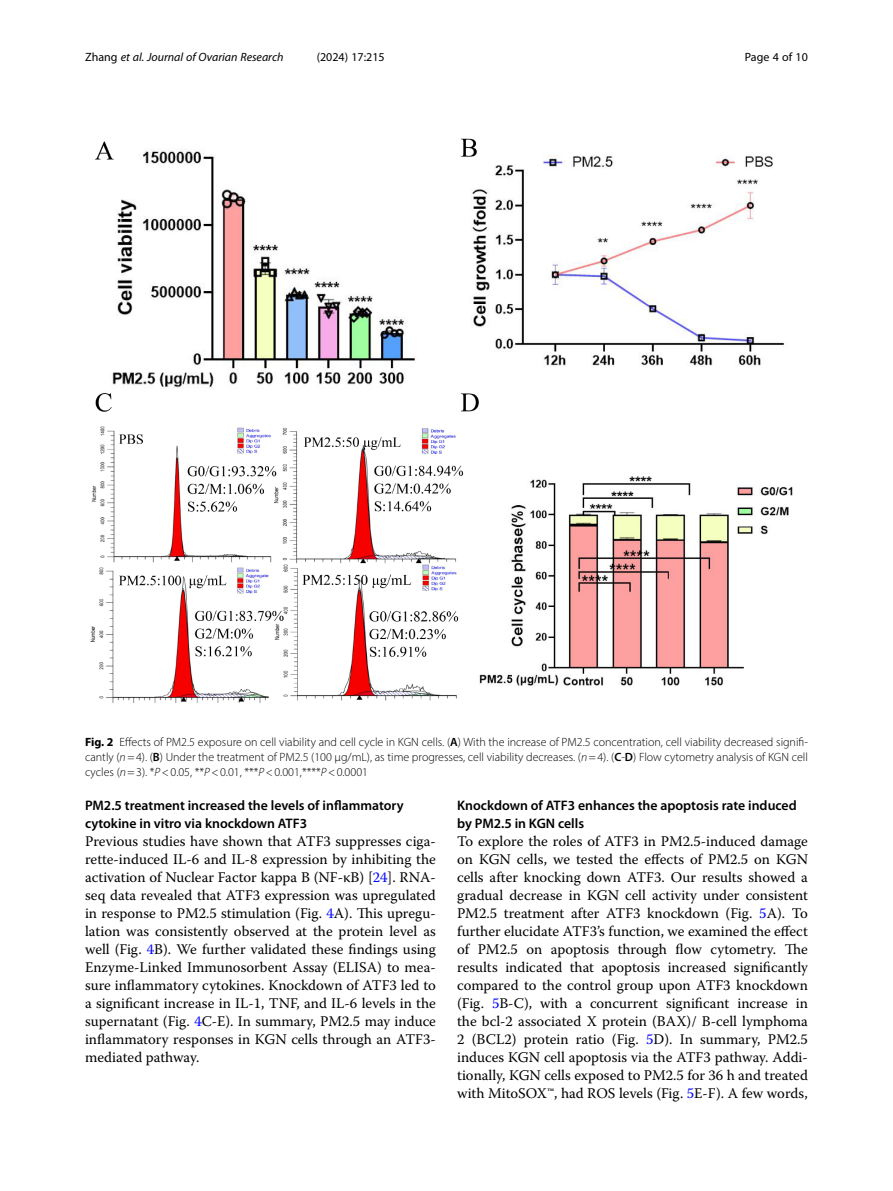
<style>
.page{position:relative;width:893px;height:1191px;background:#fff}
.page>*{position:absolute;margin:0;border:0;box-sizing:border-box;transform-origin:0 0}
.Body_Text{font:14.7px/18px "Warnock Pro";color:#000;text-align:justify}
.Head_2{font:600 13.8px/18px "Myriad Pro";color:#000}
.Figure_Caption{font:300 12px/15px "Myriad Pro";color:#000;text-align:justify}
.t1{font:italic 12px "Myriad Pro";color:#000}
.t2{font:12px "Myriad Pro";color:#000}
.s1{font-style:normal}
.s2{font-weight:700}
.s3{font-weight:600}
.s4{font-style:italic}
.s5{color:#00f}
</style>
<div class="page">
<img style="left:90px;top:138px;width:703px;height:565px">
<p class="t1" style="left:85px;top:50px;width:200px"><span class="s1">Zhang</span> et al. Journal of Ovarian Research</p>
<p class="t2" style="left:317px;top:50px;width:70px">(2024) 17:215</p>
<p class="t2" style="left:745px;top:50px;width:65px">Page 4 of 10</p>
<p class="Figure_Caption" style="left:85px;top:734px;width:724px"><span class="s2">Fig. 2</span> Effects of PM2.5 exposure on cell viability and cell cycle in KGN cells. (<span class="s3">A</span>) With the increase of PM2.5 concentration, cell viability decreased signifi&shy;cantly (<span class="s4">n</span>=4). (<span class="s3">B</span>) Under the treatment of PM2.5 (100 µg/mL), as time progresses, cell viability decreases. (<span class="s4">n</span>=4). (<span class="s3">C</span>-<span class="s3">D</span>) Flow cytometry analysis of KGN cell cycles (<span class="s4">n</span>=3). *<span class="s4">P</span>&lt;0.05, **<span class="s4">P</span>&lt;0.01, ***<span class="s4">P</span>&lt;0.001,****<span class="s4">P</span>&lt;0.0001</p>
<p class="Head_2" style="left:85px;top:796px;width:320px">PM2.5 treatment increased the levels of inflammatory cytokine in vitro via knockdown ATF3</p>
<p class="Body_Text" style="left:85px;top:832px;width:352px">Previous studies have shown that ATF3 suppresses ciga&shy;rette-induced IL-6 and IL-8 expression by inhibiting the activation of Nuclear Factor kappa B (NF-κB) [<span class="s5">24</span>]. RNA&shy;seq data revealed that ATF3 expression was upregulated in response to PM2.5 stimulation (Fig. <span class="s5">4</span>A). This upregu&shy;lation was consistently observed at the protein level as well (Fig. <span class="s5">4</span>B). We further validated these findings using Enzyme-Linked Immunosorbent Assay (ELISA) to mea&shy;sure inflammatory cytokines. Knockdown of ATF3 led to a significant increase in IL-1, TNF, and IL-6 levels in the supernatant (Fig. <span class="s5">4</span>C-E). In summary, PM2.5 may induce inflammatory responses in KGN cells through an ATF3- mediated pathway.</p>
<p class="Head_2" style="left:457px;top:796px;width:341px">Knockdown of ATF3 enhances the apoptosis rate induced by PM2.5 in KGN cells</p>
<p class="Body_Text" style="left:457px;top:832px;width:352px">To explore the roles of ATF3 in PM2.5-induced damage on KGN cells, we tested the effects of PM2.5 on KGN cells after knocking down ATF3. Our results showed a gradual decrease in KGN cell activity under consistent PM2.5 treatment after ATF3 knockdown (Fig. <span class="s5">5</span>A). To further elucidate ATF3’s function, we examined the effect of PM2.5 on apoptosis through flow cytometry. The results indicated that apoptosis increased significantly compared to the control group upon ATF3 knockdown (Fig. <span class="s5">5</span>B-C), with a concurrent significant increase in the bcl-2 associated X protein (BAX)/ B-cell lymphoma 2 (BCL2) protein ratio (Fig. <span class="s5">5</span>D). In summary, PM2.5 induces KGN cell apoptosis via the ATF3 pathway. Addi&shy;tionally, KGN cells exposed to PM2.5 for 36 h and treated with MitoSOX™, had ROS levels (Fig. <span class="s5">5</span>E-F). A few words,</p>
</div>
